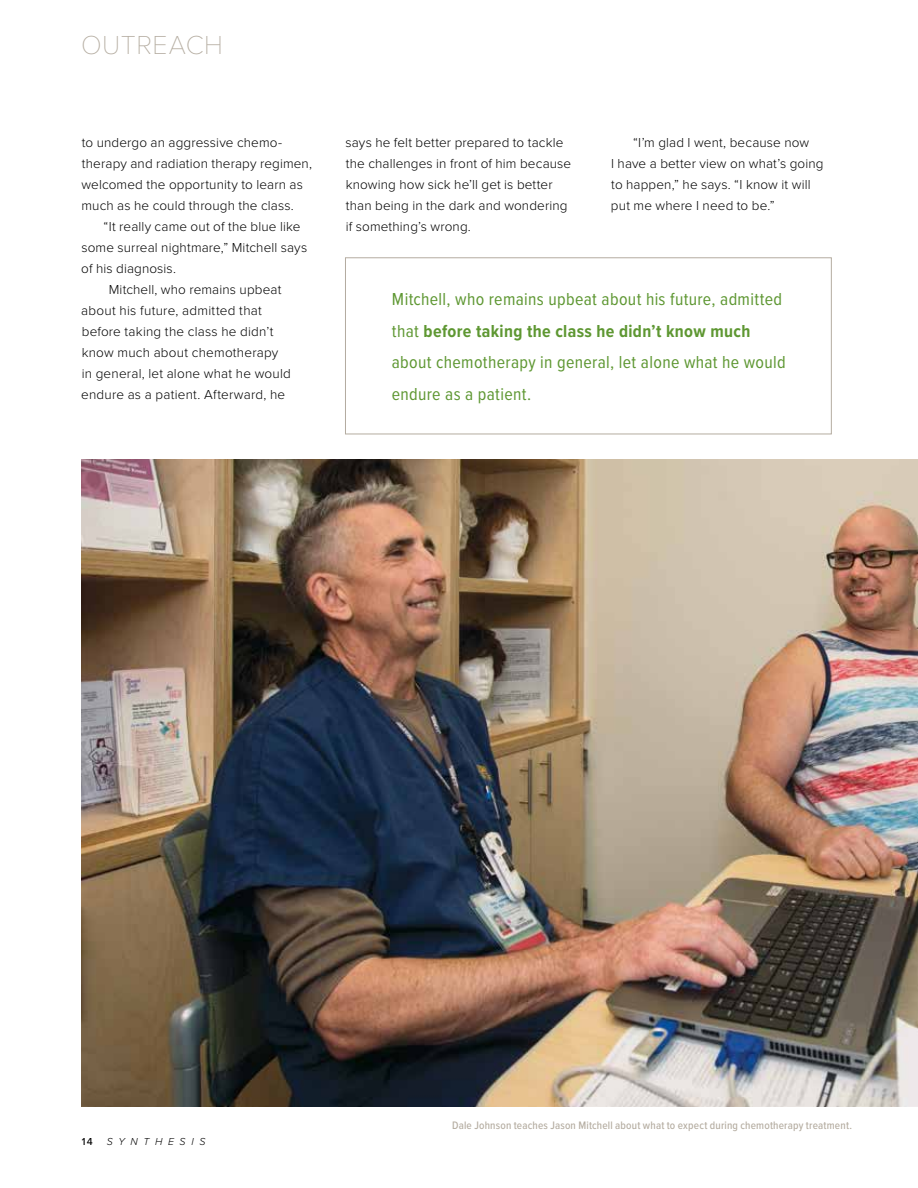
<style>
.page{position:relative;width:918px;height:1188px;background:#fff}
.page>*{position:absolute;margin:0;border:0;box-sizing:border-box;transform-origin:0 0}
.t1{font:100 27px "Proxima Nova T";letter-spacing:.02em;color:#b4aca0}
.t2{font:18px/31.5px "Proxima Nova Cond";letter-spacing:.02em;color:#5e9732}
.t3{font:300 13.5px/21px "Proxima Nova";letter-spacing:.01em;color:#000}
.t4{font:500 11.25px "Proxima Nova Cond";letter-spacing:.015em;color:#b4aca0}
.t5{font:italic 300 10.5px "Proxima Nova";letter-spacing:.535em;color:#000}
.t6{font:500 10.5px "Proxima Nova";color:#000}
.s1{font-weight:700}
</style>
<div class="page">
<img style="left:81px;top:460px;width:837px;height:647px">
<div style="left:345px;top:257px;width:487px;height:177px;border:1px solid #b4aca0"></div>
<h1 class="t1" style="left:81px;top:30px;width:144px">OUTREACH</h1>
<p class="t3" style="left:82px;top:132px;width:232px">to undergo an aggressive chemo&shy;therapy and radiation therapy regimen, welcomed the opportunity to learn as much as he could through the class.</p>
<p class="t3" style="left:104px;top:216px;width:198px">“It really came out of the blue like</p>
<p class="t3" style="left:81px;top:237px;width:227px">some surreal nightmare,” Mitchell says</p>
<p class="t3" style="left:81px;top:258px;width:96px">of his diagnosis.</p>
<p class="t3" style="left:109px;top:279px;width:174px">Mitchell, who remains upbeat</p>
<p class="t3" style="left:81px;top:300px;width:182px">about his future, admitted that</p>
<p class="t3" style="left:82px;top:321px;width:193px">before taking the class he didn’t</p>
<p class="t3" style="left:82px;top:342px;width:198px">know much about chemotherapy</p>
<p class="t3" style="left:82px;top:363px;width:211px">in general, let alone what he would</p>
<p class="t3" style="left:81px;top:384px;width:206px">endure as a patient. Afterward, he</p>
<p class="t3" style="left:345px;top:132px;width:227px">says he felt better prepared to tackle the challenges in front of him because knowing how sick he’ll get is better than being in the dark and wondering if something’s wrong.</p>
<p class="t3" style="left:611px;top:132px;width:214px;text-indent:22px">“I’m glad I went, because now<br>I have a better view on what’s going to happen,” he says. “I know it will put me where I need to be.”</p>
<h2 class="t2" style="left:392px;top:284px;width:396px">Mitchell, who remains upbeat about his future, admitted that <span class="s1">before taking the class he didn’t know much </span>about chemotherapy in general, let alone what he would endure as a patient.</h2>
<p class="t6" style="left:82px;top:1136px;width:12px">14</p>
<p class="t5" style="left:107px;top:1136px;width:100px">SYNTHESIS</p>
<p class="t4" style="left:452px;top:1119px;width:401px">Dale Johnson teaches Jason Mitchell about what to expect during chemotherapy treatment.</p>
</div>
